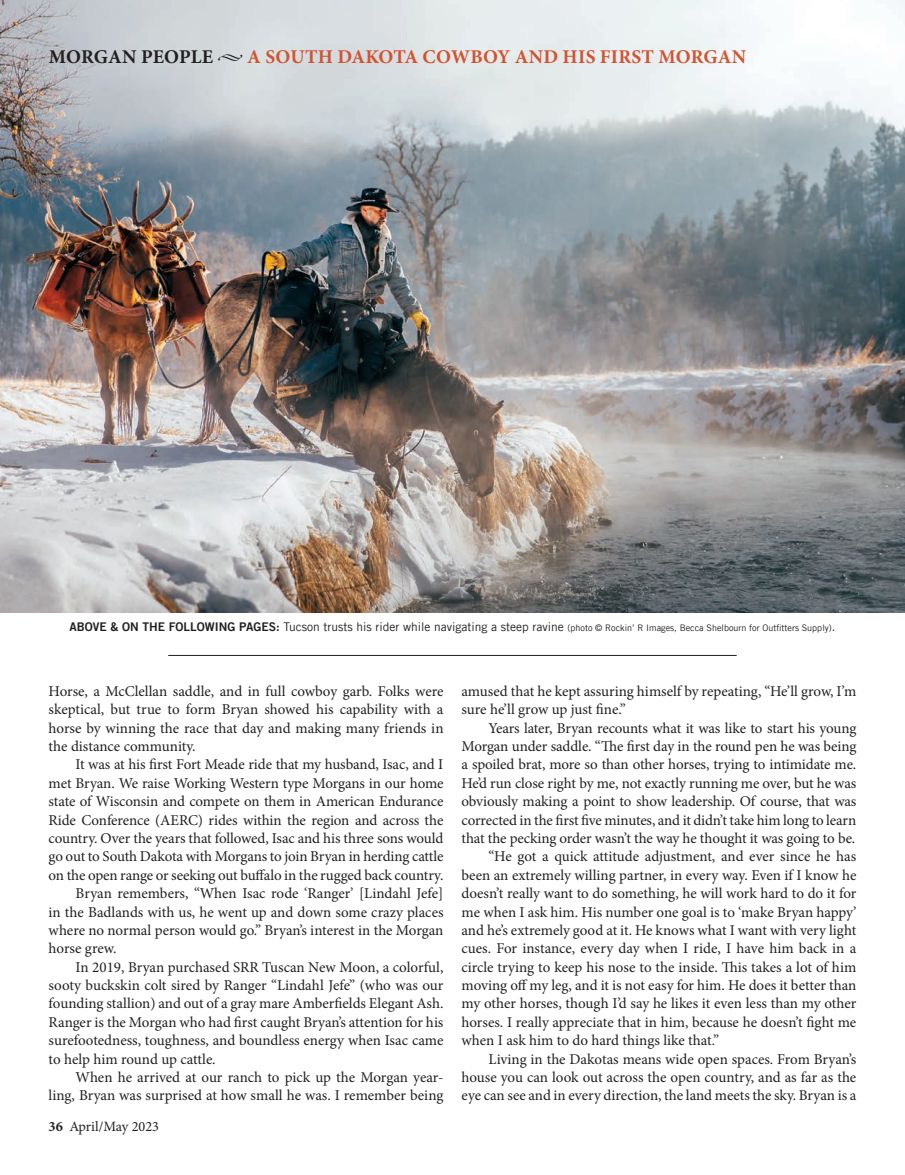
<style>
.page{position:relative;width:905px;height:1175px;background:#fff}
.page>*{position:absolute;margin:0;border:0;box-sizing:border-box;transform-origin:0 0}
.t1{font:700 19.5px "Minion Pro";letter-spacing:.01em;color:#d25330}
.t2{font:15px/18.5px "Minion Pro";letter-spacing:-.005em;color:#231f20;text-align:justify}
.t3{font:14.25px "Minion Pro";color:#231f20}
.t4{font:9px "Trade Gothic";color:#231f20}
.s1{color:#231f20}
.s2{font-family:"Trade Gothic Bold 6";font-size:12px}
.s3{font-size:12px}
.s4{font-weight:700}
</style>
<div class="page">
<img style="left:0;top:0;width:904px;height:612px">
<hr style="left:168px;top:655px;width:568px;height:1px;background:#231f20">
<p class="t1" style="left:49px;top:43px;width:699px"><span class="s1">MORGAN PEOPLE</span> <span class="s1">◆</span> A SOUTH DAKOTA COWBOY AND HIS FIRST MORGAN</p>
<p class="t4" style="left:69px;top:623px;width:767px"><span class="s2">ABOVE &amp; ON THE FOLLOWING PAGES:</span> <span class="s3">Tucson trusts his rider while navigating a steep ravine</span> (photo © Rockin’ R Images, Becca Shelbourn for Outfitters Supply)<span class="s3">.</span></p>
<p class="t2" style="left:49px;top:682px;width:396px">Horse, a McClellan saddle, and in full cowboy garb. Folks were skeptical, but true to form Bryan showed his capability with a horse by winning the race that day and making many friends in the distance community.</p>
<p class="t2" style="left:49px;top:755px;width:396px;text-indent:27px">It was at his first Fort Meade ride that my husband, Isac, and I met Bryan. We raise Working Western type Morgans in our home state of Wisconsin and compete on them in American Endurance Ride Conference (AERC) rides within the region and across the country. Over the years that followed, Isac and his three sons would go out to South Dakota with Morgans to join Bryan in herding cattle on the open range or seeking out buffalo in the rugged back country.</p>
<p class="t2" style="left:49px;top:884px;width:396px;text-indent:27px">Bryan remembers, “When Isac rode ‘Ranger’ [Lindahl Jefe] in the Badlands with us, he went up and down some crazy places where no normal person would go.” Bryan’s interest in the Morgan horse grew.</p>
<p class="t2" style="left:49px;top:957px;width:396px;text-indent:27px">In 2019, Bryan purchased SRR Tuscan New Moon, a colorful, sooty buckskin colt sired by Ranger “Lindahl Jefe” (who was our founding stallion) and out of a gray mare Amberfields Elegant Ash.<br>Ranger is the Morgan who had first caught Bryan’s attention for his surefootedness, toughness, and boundless energy when Isac came to help him round up cattle.</p>
<p class="t2" style="left:49px;top:1068px;width:396px;text-align:right">When he arrived at our ranch to pick up the Morgan year&shy;ling, Bryan was surprised at how small he was. I remember being</p>
<p class="t3" style="left:49px;top:1117px;width:112px"><span class="s4">36</span> April/May 2023</p>
<p class="t2" style="left:461px;top:682px;width:396px">amused that he kept assuring himself by repeating, “He’ll grow, I’m sure he’ll grow up just fine.”</p>
<p class="t2" style="left:461px;top:718px;width:396px;text-indent:27px">Years later, Bryan recounts what it was like to start his young Morgan under saddle. “The first day in the round pen he was being a spoiled brat, more so than other horses, trying to intimidate me.<br>He’d run close right by me, not exactly running me over, but he was obviously making a point to show leadership. Of course, that was corrected in the first five minutes, and it didn’t take him long to learn that the pecking order wasn’t the way he thought it was going to be.</p>
<p class="t2" style="left:461px;top:847px;width:396px;text-indent:27px">“He got a quick attitude adjustment, and ever since he has been an extremely willing partner, in every way. Even if I know he doesn’t really want to do something, he will work hard to do it for me when I ask him. His number one goal is to ‘make Bryan happy’ and he’s extremely good at it. He knows what I want with very light cues. For instance, every day when I ride, I have him back in a circle trying to keep his nose to the inside. This takes a lot of him moving off my leg, and it is not easy for him. He does it better than my other horses, though I’d say he likes it even less than my other horses. I really appreciate that in him, because he doesn’t fight me when I ask him to do hard things like that.”</p>
<p class="t2" style="left:461px;top:1049px;width:396px;text-indent:27px">Living in the Dakotas means wide open spaces. From Bryan’s house you can look out across the open country, and as far as the eye can see and in every direction, the land meets the sky. Bryan is a</p>
</div>
